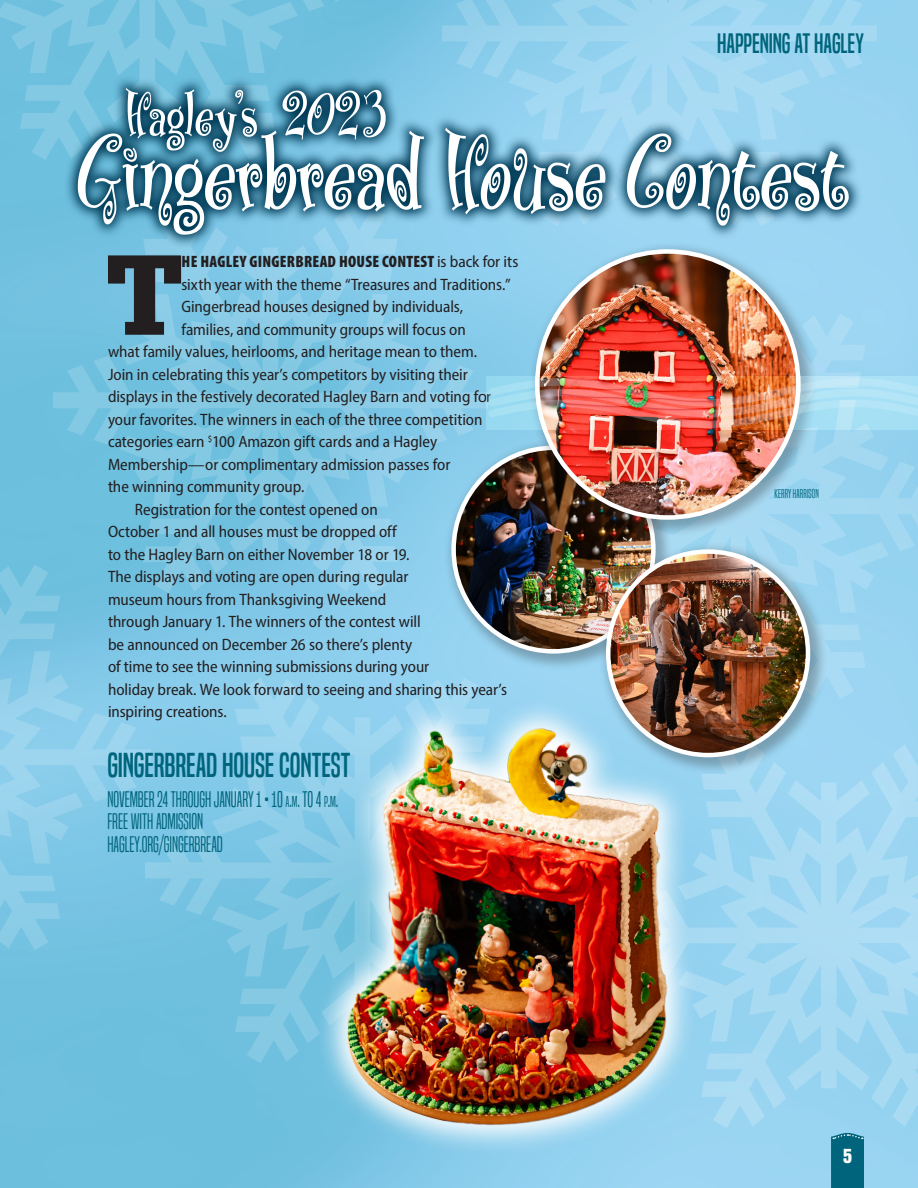
<style>
.page{position:relative;width:918px;height:1188px;background:#fff}
.page>*{position:absolute;margin:0;border:0;box-sizing:border-box;transform-origin:0 0}
.story_text__first_para{font:900 110.7px "Glypha LT Std";color:#231f20}
.box_1{font:32.25px "Built Titling Rg";letter-spacing:-.005em;color:#00657c}
.t1{font:26.25px "Built Titling Rg";letter-spacing:-.005em;color:#00657c}
.box_2{font:21px/22.5px "Built Titling Lt";color:#00657c}
.t2{font:18px "Helvetica Inserat LT Std";color:#fff}
.story_text__first_para-2{font:semi-condensed 16.5px "Myriad Pro";letter-spacing:-.005em;color:#231f20}
.story_text{font:semi-condensed 16.5px/22.5px "Myriad Pro";letter-spacing:-.005em;color:#231f20}
.story_text__first_para-3{font:900 condensed 16.5px "Myriad Pro";letter-spacing:.015em;color:#231f20}
.box_2-2{font:12px "Built Titling Lt";letter-spacing:.015em;color:#00657c}
.s1{font-weight:400;font-stretch:semi-condensed}
.s2{font-size:14.7px}
.s3{font-style:inherit}
</style>
<div class="page">
<img style="left:0;top:0;width:369px;height:186px">
<img style="left:517px;top:282px;width:401px;height:429px">
<img style="left:49px;top:274px;width:444px;height:345px">
<img style="left:141px;top:646px;width:444px;height:444px">
<img style="left:0;top:532px;width:155px;height:444px">
<img style="left:438px;top:0;width:444px;height:37px">
<div style="left:444px;top:438px;width:229px;height:233px;background:#231f20;opacity:.3"></div>
<img style="left:454px;top:448px;width:197px;height:203px">
<img style="left:31px;top:37px;width:868px;height:237px">
<img style="left:698px;top:711px;width:220px;height:444px">
<svg style="left:316px;top:698px;width:382px;height:458px;background:#8dceeb"></svg>
<img style="left:329px;top:711px;width:355px;height:431px">
<div style="left:598px;top:541px;width:230px;height:234px;background:#231f20;opacity:.3"></div>
<img style="left:608px;top:552px;width:200px;height:203px">
<div style="left:606px;top:549px;width:204px;height:208px;border:4px solid #fff;border-radius:50%"></div>
<div style="left:831px;top:1133px;width:33px;height:55px;background:#00657c"></div>
<div style="left:527px;top:241px;width:291px;height:296px;background:#231f20;opacity:.3"></div>
<img style="left:537px;top:251px;width:261px;height:267px">
<img style="left:487px;top:376px;width:431px;height:54px">
<p class="story_text__first_para" style="left:108px;top:228px;width:75px">T</p>
<p class="story_text__first_para-3" style="left:182px;top:251px;width:338px">HE HAGLEY GINGERBREAD HOUSE CONTEST <span class="s1">is back for its</span></p>
<p class="story_text__first_para-2" style="left:181px;top:274px;width:331px">sixth year with the theme “Treasures and Traditions.”</p>
<p class="story_text__first_para-2" style="left:181px;top:297px;width:283px">Gingerbread houses designed by individuals,</p>
<p class="story_text__first_para-2" style="left:181px;top:319px;width:286px">families, and community groups will focus on</p>
<p class="story_text__first_para-2" style="left:108px;top:342px;width:371px">what family values, heirlooms, and heritage mean to them.</p>
<p class="story_text__first_para-2" style="left:108px;top:364px;width:361px">Join in celebrating this year’s competitors by visiting their</p>
<p class="story_text__first_para-2" style="left:108px;top:387px;width:385px">displays in the festively decorated Hagley Barn and voting for</p>
<p class="story_text__first_para-2" style="left:108px;top:409px;width:376px">your favorites. The winners in each of the three competition</p>
<p class="story_text__first_para-2" style="left:108px;top:432px;width:331px">categories earn <sup>$</sup>100 Amazon gift cards and a Hagley</p>
<p class="story_text__first_para-2" style="left:108px;top:454px;width:344px">Membership—or complimentary admission passes for</p>
<p class="story_text__first_para-2" style="left:108px;top:477px;width:198px">the winning community group.</p>
<p class="story_text" style="left:108px;top:498px;width:401px;text-indent:27px">Registration for the contest opened on<br>October 1 and all houses must be dropped off<br>to the Hagley Barn on either November 18 or 19.<br>The displays and voting are open during regular<br>museum hours from Thanksgiving Weekend<br>through January 1. The winners of the contest will<br>be announced on December 26 so there’s plenty<br>of time to see the winning submissions during your<br>holiday break. We look forward to seeing and sharing this year’s inspiring creations.</p>
<p class="box_1" style="left:107px;top:746px;width:245px">GINGERBREAD HOUSE CONTEST</p>
<p class="box_2" style="left:107px;top:788px;width:232px">NOVEMBER 24 THROUGH JANUARY 1 • 10 <span class="s2">A</span><span class="s3">.</span><span class="s2">M</span><span class="s3">.</span> TO 4 <span class="s2">P</span><span class="s3">.</span><span class="s2">M</span><span class="s3">.<br></span>FREE WITH ADMISSION<br>HAGLEY.ORG/GINGERBREAD</p>
<p class="t1" style="left:717px;top:28px;width:148px">HAPPENING AT HAGLEY</p>
<p class="box_2-2" style="left:774px;top:487px;width:46px">KERRY HARRISON</p>
<p class="t2" style="left:843px;top:1145px;width:10px">5</p>
</div>
